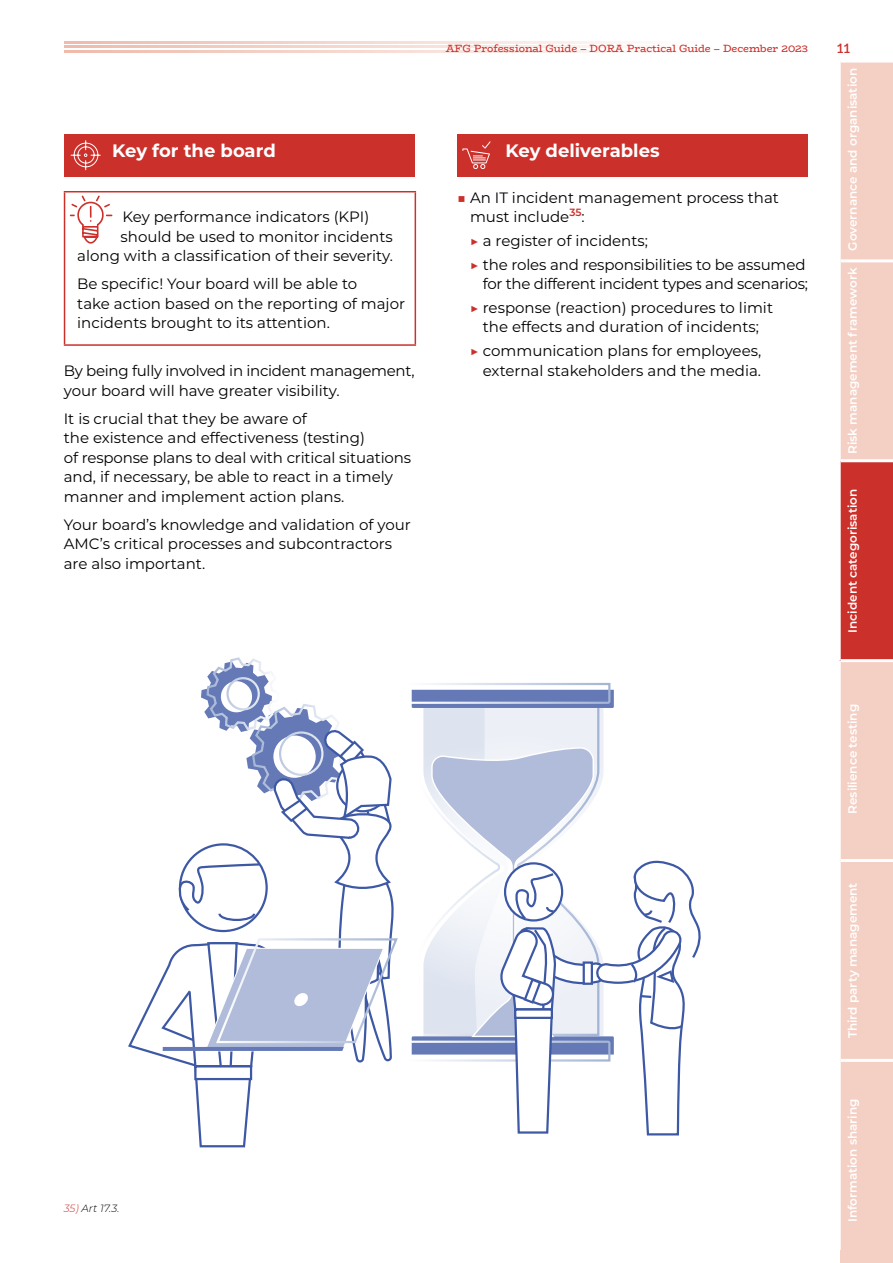
<style>
.page{position:relative;width:893px;height:1263px;background:#fff}
.page>*{position:absolute;margin:0;border:0;box-sizing:border-box;transform-origin:0 0}
.t1{font:700 18px "Montserrat";color:#fff}
.t2{font:15px/19.5px "Montserrat";color:#000}
.t3{font:15px/19.5px "Montserrat";letter-spacing:-.02em;color:#000}
.t4{font:15px "Bio Rhyme";color:#cc302b}
.t5{font:600 12px "Montserrat";color:#fff}
.t6{font:10.5px "Bio Rhyme";letter-spacing:-.005em;color:#cc302b}
.t7{font:italic 300 10.5px "Montserrat";color:#000}
.s1{color:#cc302b}
</style>
<div class="page">
<hr style="left:64px;top:50px;width:638px;height:2px;background:#efbbab">
<hr style="left:64px;top:46px;width:638px;height:2px;background:#efbbab">
<hr style="left:64px;top:41px;width:638px;height:3px;background:#efbbab">
<div style="left:64px;top:134px;width:351px;height:42px;background:#cc302b"></div>
<hr style="left:64px;top:191px;width:352px;height:1px;background:#cc302b">
<hr style="left:64px;top:192px;width:1px;height:152px;background:#cc302b">
<hr style="left:415px;top:192px;width:1px;height:152px;background:#cc302b">
<hr style="left:64px;top:344px;width:352px;height:2px;background:#cc302b">
<div style="left:457px;top:134px;width:351px;height:42px;background:#cc302b"></div>
<svg style="left:71px;top:140px;width:30px;height:30px"></svg>
<svg style="left:462px;top:141px;width:28px;height:28px"></svg>
<svg style="left:70px;top:196px;width:42px;height:48px"></svg>
<div style="left:841px;top:63px;width:52px;height:1188px;background:#f4cfc3"></div>
<div style="left:839px;top:461px;width:54px;height:200px;background:#cc302b"></div>
<hr style="left:841px;top:1059px;width:52px;height:3px;background:#fff">
<hr style="left:841px;top:859px;width:52px;height:3px;background:#fff">
<hr style="left:838px;top:461px;width:3px;height:200px;background:#fff">
<hr style="left:841px;top:659px;width:52px;height:3px;background:#fff">
<hr style="left:841px;top:459px;width:52px;height:3px;background:#fff">
<hr style="left:841px;top:259px;width:52px;height:3px;background:#fff">
<svg style="left:411px;top:682px;width:289px;height:454px"></svg>
<svg style="left:128px;top:657px;width:270px;height:491px"></svg>
<div style="left:841px;top:1251px;width:52px;height:12px;background:#f4cfc3"></div>
<p class="t1" style="left:112px;top:138px;width:165px">Key for the board</p>
<p class="t2" style="left:122px;top:206px;width:248px">Key performance indicators (KPI)</p>
<p class="t2" style="left:121px;top:226px;width:274px">should be used to monitor incidents</p>
<p class="t2" style="left:77px;top:245px;width:317px">along with a classification of their severity.</p>
<p class="t2" style="left:77px;top:273px;width:329px">Be specific! Your board will be able to<br>take action based on the reporting of major incidents brought to its attention.</p>
<p class="t3" style="left:64px;top:361px;width:352px">By being fully involved in incident management, your board will have greater visibility.</p>
<p class="t2" style="left:64px;top:408px;width:349px">It is crucial that they be aware of<br>the existence and effectiveness (testing)<br>of response plans to deal with critical situations and, if necessary, be able to react in a timely manner and implement action plans.</p>
<p class="t2" style="left:64px;top:514px;width:349px">Your board’s knowledge and validation of your<br>AMC’s critical processes and subcontractors are also important.</p>
<p class="t7" style="left:64px;top:1201px;width:57px"><span class="s1">35)</span> Art 17.3.</p>
<p class="t6" style="left:446px;top:40px;width:364px">AFG Professional Guide – DORA Practical Guide – December 2023</p>
<p class="t4" style="left:837px;top:36px;width:15px">11</p>
<p class="t1" style="left:506px;top:138px;width:155px">Key deliverables</p>
<p class="t2" style="left:470px;top:187px;width:310px;text-indent:-13px"><span class="s1">■</span> An IT incident management process that must include<sup>35</sup>:</p>
<p class="t2" style="left:470px;top:228px;width:337px;line-height:23.7px"><span class="s1">▶</span> a register of incidents;<br><span class="s1">▶</span> the roles and responsibilities to be assumed</p>
<p class="t3" style="left:470px;top:272px;width:340px;line-height:23.7px;text-indent:13px">for the different incident types and scenarios; <span class="s1">▶</span> response (reaction) procedures to limit</p>
<p class="t2" style="left:470px;top:315px;width:293px;line-height:23.7px;text-align:right">the effects and duration of incidents;<br><span class="s1">▶</span> communication plans for employees,</p>
<p class="t2" style="left:483px;top:360px;width:280px">external stakeholders and the media.</p>
<p class="t5" style="left:844px;top:251px;width:184px;rotate:-90deg">Governance and organisation</p>
<p class="t5" style="left:844px;top:454px;width:188px;rotate:-90deg">Risk management framework</p>
<p class="t5" style="left:844px;top:633px;width:145px;rotate:-90deg">Incident categorisation</p>
<p class="t5" style="left:844px;top:814px;width:111px;rotate:-90deg">Resilience testing</p>
<p class="t5" style="left:844px;top:1038px;width:157px;rotate:-90deg">Third party management</p>
<p class="t5" style="left:844px;top:1222px;width:125px;rotate:-90deg">Information sharing</p>
</div>
